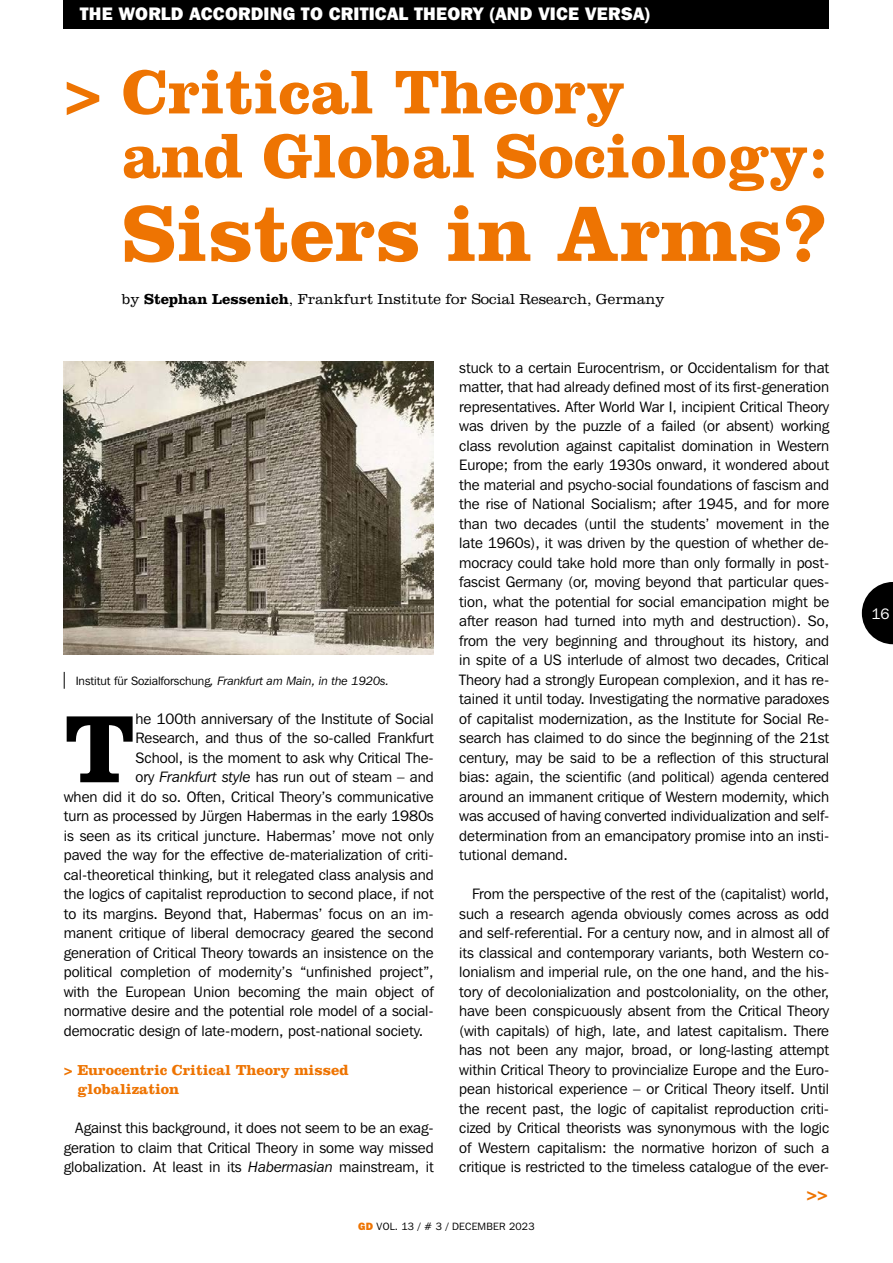
<style>
.page{position:relative;width:893px;height:1263px;background:#fff}
.page>*{position:absolute;margin:0;border:0;box-sizing:border-box;transform-origin:0 0}
.t1{font:700 99.3px "Clarendon";color:#000}
.t2{font:700 81.45px "Clarendon";color:#ee7402}
.t3{font:700 64.05px/64.1px "Clarendon";color:#ee7402}
.t4{font:800 18px "Franklin Gothic IT Cby BT";letter-spacing:.01em;color:#fff}
.t5{font:700 18px "Clarendon";color:#ee7402}
.t6{font:15px/19.5px "Franklin Gothic IT Cby BT";color:#000;text-align:justify}
.t7{font:300 15px "Clarendon";color:#000}
.t8{font:700 15px/19.5px "Clarendon";color:#ee7402}
.t9{font:15px "Franklin Gothic IT Cby BT";color:#fff}
.t10{font:italic 12px "Franklin Gothic IT Cby BT";color:#000}
.t11{font:10.5px "Franklin Gothic IT Cby BT";letter-spacing:.02em;color:#000}
.s1{font-weight:700}
.s2{font-style:normal}
.s3{font-style:italic}
.s4{font-weight:800;color:#ee7402}
</style>
<div class="page">
<div style="left:64px;top:0;width:765px;height:28px;background:#000"></div>
<img style="left:64px;top:361px;width:370px;height:294px">
<svg style="left:64px;top:672px;width:1px;height:17px"></svg>
<svg style="left:862px;top:582px;width:31px;height:62px"></svg>
<p class="t4" style="left:80px;top:2px;width:572px">THE WORLD ACCORDING TO CRITICAL THEORY (AND VICE VERSA)</p>
<h3 class="t3" style="left:122px;top:58px;width:708px;text-indent:-58px">&gt; Critical Theory<br>and Global Sociology:</h3>
<h2 class="t2" style="left:122px;top:184px;width:708px">Sisters in Arms?</h2>
<p class="t7" style="left:122px;top:290px;width:544px">by <span class="s1">Stephan Lessenich</span>, Frankfurt Institute for Social Research, Germany</p>
<p class="t10" style="left:76px;top:673px;width:315px"><span class="s2">Institut für Sozialforschung</span>, Frankfurt am Main, in the 1920s.</p>
<h1 class="t1" style="left:64px;top:689px;width:73px">T</h1>
<p class="t6" style="left:135px;top:708px;width:300px">he 100th anniversary of the Institute of Social</p>
<p class="t6" style="left:135px;top:728px;width:300px">Research, and thus of the so-called Frankfurt</p>
<p class="t6" style="left:135px;top:747px;width:300px">School, is the moment to ask why Critical The-</p>
<p class="t6" style="left:135px;top:767px;width:300px">ory <span class="s3">Frankfurt style</span> has run out of steam – and</p>
<p class="t6" style="left:64px;top:786px;width:371px">when did it do so. Often, Critical Theory’s communicative</p>
<p class="t6" style="left:64px;top:806px;width:371px">turn as processed by Jürgen Habermas in the early 1980s</p>
<p class="t6" style="left:64px;top:825px;width:371px">is seen as its critical juncture. Habermas’ move not only</p>
<p class="t6" style="left:64px;top:845px;width:371px">paved the way for the effective de-materialization of criti-</p>
<p class="t6" style="left:64px;top:864px;width:371px">cal-theoretical thinking, but it relegated class analysis and</p>
<p class="t6" style="left:64px;top:884px;width:371px">the logics of capitalist reproduction to second place, if not</p>
<p class="t6" style="left:64px;top:903px;width:371px">to its margins. Beyond that, Habermas’ focus on an im-</p>
<p class="t6" style="left:64px;top:923px;width:371px">manent critique of liberal democracy geared the second</p>
<p class="t6" style="left:64px;top:942px;width:371px">generation of Critical Theory towards an insistence on the</p>
<p class="t6" style="left:64px;top:962px;width:371px">political completion of modernity’s “unfinished project”,</p>
<p class="t6" style="left:64px;top:981px;width:371px">with the European Union becoming the main object of</p>
<p class="t6" style="left:64px;top:1001px;width:371px">normative desire and the potential role model of a social-</p>
<p class="t6" style="left:64px;top:1020px;width:361px">democratic design of late-modern, post-national society.</p>
<p class="t8" style="left:78px;top:1060px;width:273px;text-indent:-14px">&gt; Eurocentric Critical Theory missed globalization</p>
<p class="t6" style="left:64px;top:1118px;width:371px;text-indent:12px">Against this background, it does not seem to be an exag&shy;geration to claim that Critical Theory in some way missed globalization. At least in its <span class="s3">Habermasian</span> mainstream, it</p>
<p class="t6" style="left:459px;top:358px;width:371px">stuck to a certain Eurocentrism, or Occidentalism for that matter, that had already defined most of its first-generation representatives. After World War I, incipient Critical Theory was driven by the puzzle of a failed (or absent) working class revolution against capitalist domination in Western Europe; from the early 1930s onward, it wondered about the material and psycho-social foundations of fascism and the rise of National Socialism; after 1945, and for more than two decades (until the students’ movement in the late 1960s), it was driven by the question of whether de&shy;mocracy could take hold more than only formally in post&shy;fascist Germany (or, moving beyond that particular ques&shy;tion, what the potential for social emancipation might be after reason had turned into myth and destruction). So, from the very beginning and throughout its history, and in spite of a US interlude of almost two decades, Critical Theory had a strongly European complexion, and it has re&shy;tained it until today. Investigating the normative paradoxes of capitalist modernization, as the Institute for Social Re&shy;search has claimed to do since the beginning of the 21st century, may be said to be a reflection of this structural bias: again, the scientific (and political) agenda centered around an immanent critique of Western modernity, which was accused of having converted individualization and self&shy;determination from an emancipatory promise into an insti&shy;tutional demand.</p>
<p class="t6" style="left:459px;top:884px;width:371px;text-indent:13px">From the perspective of the rest of the (capitalist) world, such a research agenda obviously comes across as odd and self-referential. For a century now, and in almost all of its classical and contemporary variants, both Western co&shy;lonialism and imperial rule, on the one hand, and the his&shy;tory of decolonialization and postcoloniality, on the other, have been conspicuously absent from the Critical Theory (with capitals) of high, late, and latest capitalism. There has not been any major, broad, or long-lasting attempt within Critical Theory to provincialize Europe and the Euro&shy;pean historical experience – or Critical Theory itself. Until the recent past, the logic of capitalist reproduction criti&shy;cized by Critical theorists was synonymous with the logic of Western capitalism: the normative horizon of such a critique is restricted to the timeless catalogue of the ever-</p>
<p class="t5" style="left:806px;top:1183px;width:23px">&gt;&gt;</p>
<p class="t11" style="left:358px;top:1219px;width:178px"><span class="s4">GD</span> VOL. 13 / # 3 / DECEMBER 2023</p>
<p class="t9" style="left:872px;top:604px;width:19px">16</p>
</div>
